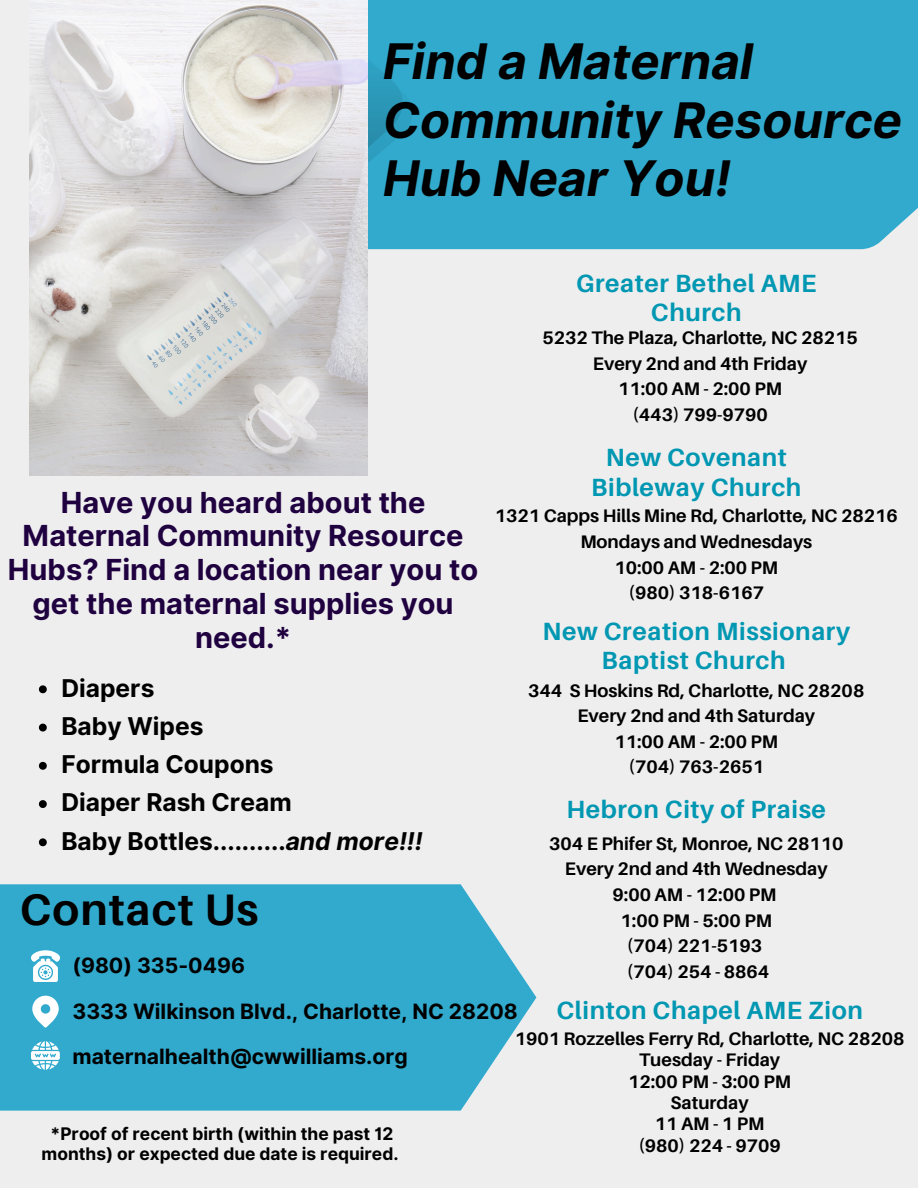
<style>
.page{position:relative;width:918px;height:1188px;background:#eeeeef}
.page>*{position:absolute;margin:0;border:0;box-sizing:border-box;transform-origin:0 0}
.t1{font:italic 700 49.05px/58.5px "Inter";color:#000}
.t2{font:700 44.1px "Aileron";letter-spacing:.025em;color:#000}
.t3{font:700 28.95px/33.8px "Inter";color:#200140;text-align:center}
.t4{font:700 24.9px/29.1px "Aileron";letter-spacing:.025em;color:#0097b2;text-align:center}
.t5{font:700 24.45px "Inter";color:#000}
.t6{font:700 21.15px/45.8px "Inter";color:#000}
.t7{font:700 18.15px "Aileron";color:#000}
.t8{font:700 17.4px/20.2px "Inter";color:#000;text-align:center}
.s1{font-style:italic}
</style>
<div class="page">
<div style="left:414px;top:0;width:504px;height:249px;background:#31aace"></div>
<div style="left:406px;top:0;width:8px;height:249px;background:#31aace"></div>
<svg style="left:368px;top:0;width:36px;height:249px;background:#2fa5c7"></svg>
<svg style="left:0;top:884px;width:536px;height:227px;background:#3fafd0"></svg>
<svg style="left:32px;top:996px;width:27px;height:32px"></svg>
<svg style="left:31px;top:950px;width:29px;height:32px"></svg>
<svg style="left:31px;top:1041px;width:29px;height:29px"></svg>
<img style="left:29px;top:0;width:339px;height:476px">
<div style="left:0;top:954px;width:20px;height:151px;background:#31aace"></div>
<svg style="left:39px;top:685px;width:8px;height:8px"></svg>
<svg style="left:39px;top:724px;width:8px;height:8px"></svg>
<svg style="left:39px;top:762px;width:8px;height:8px"></svg>
<svg style="left:39px;top:800px;width:8px;height:8px"></svg>
<svg style="left:39px;top:838px;width:8px;height:8px"></svg>
<p class="t1" style="left:383px;top:32px;width:520px">Find a Maternal<br>Community Resource<br>Hub Near You!</p>
<p class="t4" style="left:576px;top:269px;width:242px">Greater Bethel AME<br>Church</p>
<p class="t7" style="left:543px;top:327px;width:317px">5232 The Plaza, Charlotte, NC 28215</p>
<p class="t7" style="left:593px;top:352px;width:216px">Every 2nd and 4th Friday</p>
<p class="t7" style="left:618px;top:378px;width:165px">11:00 AM - 2:00 PM</p>
<p class="t7" style="left:632px;top:404px;width:137px">(443) 799-9790</p>
<h6 class="t4" style="left:591px;top:443px;width:212px">New Covenant<br>Bibleway Church</h6>
<p class="t3" style="left:8px;top:485px;width:472px">Have you heard about the<br>Maternal Community Resource<br>Hubs? Find a location near you to get the maternal supplies you need.*</p>
<p class="t5" style="left:61px;top:673px;width:95px">Diapers</p>
<p class="t5" style="left:61px;top:711px;width:143px">Baby Wipes</p>
<p class="t5" style="left:61px;top:750px;width:214px">Formula Coupons</p>
<p class="t5" style="left:61px;top:788px;width:232px">Diaper Rash Cream</p>
<p class="t5" style="left:61px;top:826px;width:363px">Baby Bottles..........<span class="s1">and more!!!</span></p>
<p class="t7" style="left:495px;top:505px;width:405px">1321 Capps Hills Mine Rd, Charlotte, NC 28216</p>
<p class="t7" style="left:580px;top:530px;width:233px">Mondays and Wednesdays</p>
<p class="t7" style="left:614px;top:556px;width:165px">10:00 AM - 2:00 PM</p>
<p class="t7" style="left:629px;top:582px;width:137px">(980) 318-6167</p>
<p class="t4" style="left:543px;top:616px;width:309px">New Creation Missionary<br>Baptist Church</p>
<h6 class="t7" style="left:528px;top:679px;width:338px">344 S Hoskins Rd, Charlotte, NC 28208</h6>
<p class="t7" style="left:577px;top:705px;width:239px">Every 2nd and 4th Saturday</p>
<p class="t7" style="left:614px;top:730px;width:165px">11:00 AM - 2:00 PM</p>
<p class="t7" style="left:629px;top:756px;width:137px">(704) 763-2651</p>
<p class="t4" style="left:567px;top:794px;width:261px">Hebron City of Praise</p>
<h6 class="t7" style="left:549px;top:832px;width:296px">304 E Phifer St, Monroe, NC 28110</h6>
<h6 class="t7" style="left:565px;top:858px;width:264px">Every 2nd and 4th Wednesday</h6>
<p class="t7" style="left:613px;top:883px;width:165px">9:00 AM - 12:00 PM</p>
<p class="t7" style="left:621px;top:909px;width:153px">1:00 PM - 5:00 PM</p>
<h1 class="t7" style="left:627px;top:935px;width:137px">(704) 221-5193</h1>
<p class="t7" style="left:627px;top:960px;width:144px">(704) 254 - 8864</p>
<p class="t4" style="left:556px;top:995px;width:308px">Clinton Chapel AME Zion</p>
<p class="t7" style="left:515px;top:1027px;width:391px">1901 Rozzelles Ferry Rd, Charlotte, NC 28208</p>
<h5 class="t7" style="left:639px;top:1049px;width:143px">Tuesday - Friday</h5>
<p class="t7" style="left:628px;top:1070px;width:164px">12:00 PM - 3:00 PM</p>
<p class="t7" style="left:671px;top:1091px;width:80px">Saturday</p>
<p class="t7" style="left:655px;top:1113px;width:111px">11AM-1PM</p>
<p class="t7" style="left:638px;top:1134px;width:144px">(980) 224 - 9709</p>
<h1 class="t2" style="left:20px;top:882px;width:240px">Contact Us</h1>
<h2 class="t6" style="left:72px;top:942px;width:447px">(980) 335-0496<br>3333 Wilkinson Blvd., Charlotte, NC 28208 maternalhealth@cwwilliams.org</h2>
<p class="t8" style="left:42px;top:1123px;width:358px">*Proof of recent birth (within the past 12 months) or expected due date is required.</p>
</div>
